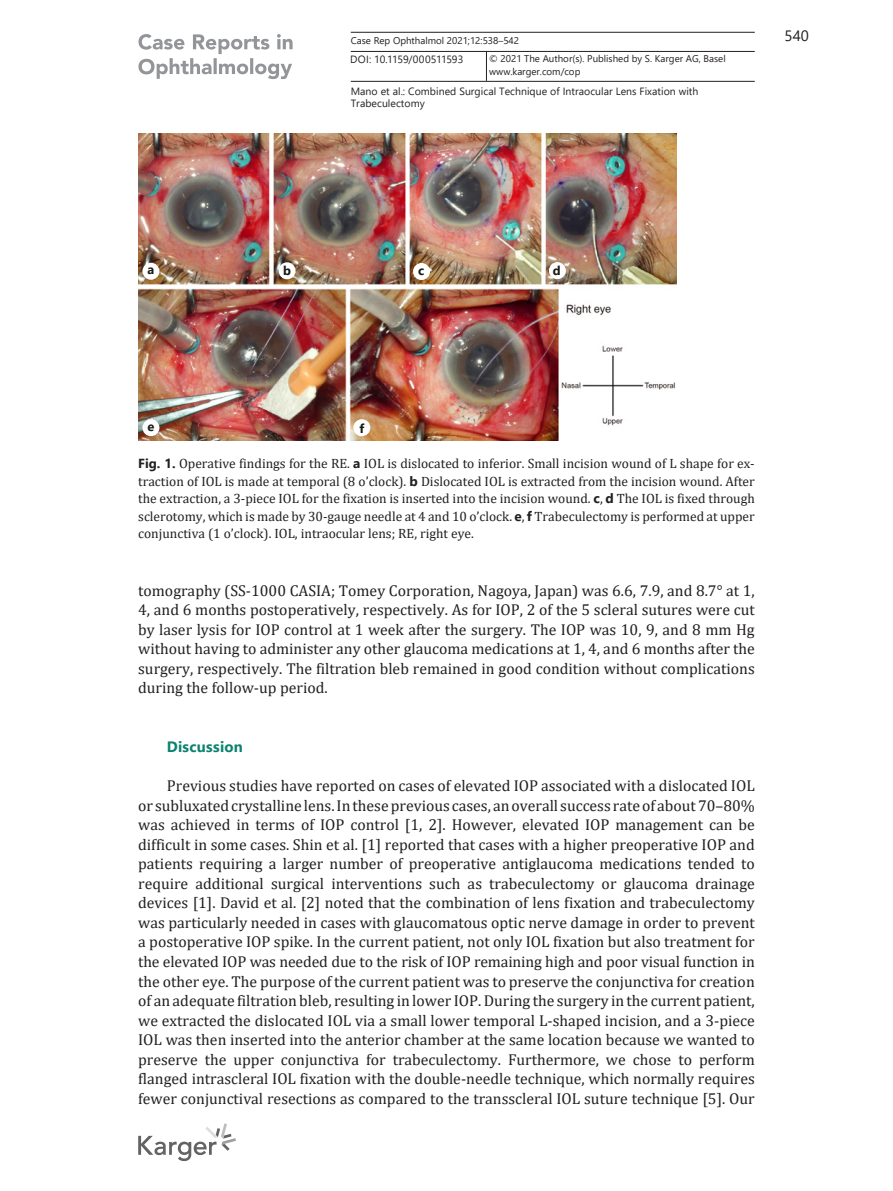
<style>
.page{position:relative;width:893px;height:1191px;background:#fff}
.page>*{position:absolute;margin:0;border:0;box-sizing:border-box;transform-origin:0 0}
.t1{font:15.75px/19.5px "Cambria";color:#231f20;text-align:justify}
.t2{font:700 15px "Segoe UI";letter-spacing:.015em;color:#0c8270}
.t3{font:15px "Segoe UI";color:#231f20}
.t4{font:13.5px/17.4px "Cambria";color:#231f20;text-align:justify}
.t5{font:700 12.75px "Segoe UI";color:#191915}
.t6{font:10.5px/12px "Segoe UI";letter-spacing:.005em;color:#231f20}
.t7{font:9.75px "Segoe UI";color:#231f20}
.s1{font-family:"Segoe UI";font-weight:700;font-size:13.2px}
.s2{font-family:"Segoe UI";font-weight:700}
</style>
<div class="page">
<hr style="left:351px;top:51px;width:404px;height:1px;background:#231f20">
<hr style="left:351px;top:81px;width:404px;height:1px;background:#231f20">
<hr style="left:351px;top:32px;width:404px;height:1px;background:#231f20">
<hr style="left:486px;top:51px;width:1px;height:30px;background:#231f20">
<svg style="left:138px;top:1123px;width:98px;height:38px"></svg>
<svg style="left:138px;top:34px;width:155px;height:45px"></svg>
<img style="left:138px;top:133px;width:538px;height:307px">
<div style="left:142px;top:263px;width:17px;height:17px;background:#fff;border-radius:50%"></div>
<div style="left:279px;top:262px;width:17px;height:17px;background:#fff;border-radius:50%"></div>
<div style="left:413px;top:263px;width:17px;height:17px;background:#fff;border-radius:50%"></div>
<div style="left:142px;top:419px;width:17px;height:17px;background:#fff;border-radius:50%"></div>
<div style="left:549px;top:262px;width:17px;height:17px;background:#fff;border-radius:50%"></div>
<div style="left:353px;top:419px;width:17px;height:17px;background:#fff;border-radius:50%"></div>
<p class="t7" style="left:351px;top:31px;width:170px">Case Rep Ophthalmol 2021;12:538–542</p>
<p class="t6" style="left:350px;top:52px;width:115px">DOI: 10.1159/000511593</p>
<p class="t7" style="left:489px;top:50px;width:238px">© 2021 The Author(s). Published by S. Karger AG, Basel</p>
<p class="t7" style="left:489px;top:62px;width:93px">www.karger.com/cop</p>
<p class="t6" style="left:351px;top:84px;width:349px">Mano et al.: Combined Surgical Technique of Intraocular Lens Fixation with<br>Trabeculectomy</p>
<p class="t3" style="left:785px;top:22px;width:26px">540</p>
<p class="t5" style="left:148px;top:258px;width:8px">a</p>
<p class="t5" style="left:283px;top:258px;width:9px">b</p>
<p class="t5" style="left:418px;top:258px;width:8px">c</p>
<p class="t5" style="left:147px;top:414px;width:8px">e</p>
<p class="t5" style="left:359px;top:416px;width:6px">f</p>
<p class="t5" style="left:553px;top:258px;width:9px">d</p>
<p class="t4" style="left:138px;top:455px;width:618px"><span class="s1">Fig. 1.</span> Operative findings for the RE. <span class="s2">a</span> IOL is dislocated to inferior. Small incision wound of L shape for ex&shy;traction of IOL is made at temporal (8 o’clock). <span class="s2">b</span> Dislocated IOL is extracted from the incision wound. After the extraction, a 3-piece IOL for the fixation is inserted into the incision wound. <span class="s2">c</span>, <span class="s2">d</span> The IOL is fixed through sclerotomy, which is made by 30-gauge needle at 4 and 10 o’clock. <span class="s2">e</span>, <span class="s2">f</span> Trabeculectomy is performed at upper conjunctiva (1 o’clock). IOL, intraocular lens; RE, right eye.</p>
<p class="t1" style="left:138px;top:580px;width:618px">tomography (SS-1000 CASIA; Tomey Corporation, Nagoya, Japan) was 6.6, 7.9, and 8.7° at 1, 4, and 6 months postoperatively, respectively. As for IOP, 2 of the 5 scleral sutures were cut by laser lysis for IOP control at 1 week after the surgery. The IOP was 10, 9, and 8 mm Hg without having to administer any other glaucoma medications at 1, 4, and 6 months after the surgery, respectively. The filtration bleb remained in good condition without complications during the follow-up period.</p>
<p class="t2" style="left:167px;top:732px;width:77px">Discussion</p>
<p class="t1" style="left:138px;top:776px;width:618px;text-indent:29px">Previous studies have reported on cases of elevated IOP associated with a dislocated IOL or subluxated crystalline lens. In these previous cases, an overall success rate of about 70–80% was achieved in terms of IOP control [1, 2]. However, elevated IOP management can be difficult in some cases. Shin et al. [1] reported that cases with a higher preoperative IOP and patients requiring a larger number of preoperative antiglaucoma medications tended to require additional surgical interventions such as trabeculectomy or glaucoma drainage devices [1]. David et al. [2] noted that the combination of lens fixation and trabeculectomy was particularly needed in cases with glaucomatous optic nerve damage in order to prevent a postoperative IOP spike. In the current patient, not only IOL fixation but also treatment for the elevated IOP was needed due to the risk of IOP remaining high and poor visual function in the other eye. The purpose of the current patient was to preserve the conjunctiva for creation of an adequate filtration bleb, resulting in lower IOP. During the surgery in the current patient, we extracted the dislocated IOL via a small lower temporal L-shaped incision, and a 3-piece IOL was then inserted into the anterior chamber at the same location because we wanted to preserve the upper conjunctiva for trabeculectomy. Furthermore, we chose to perform flanged intrascleral IOL fixation with the double-needle technique, which normally requires fewer conjunctival resections as compared to the transscleral IOL suture technique [5]. Our</p>
</div>
